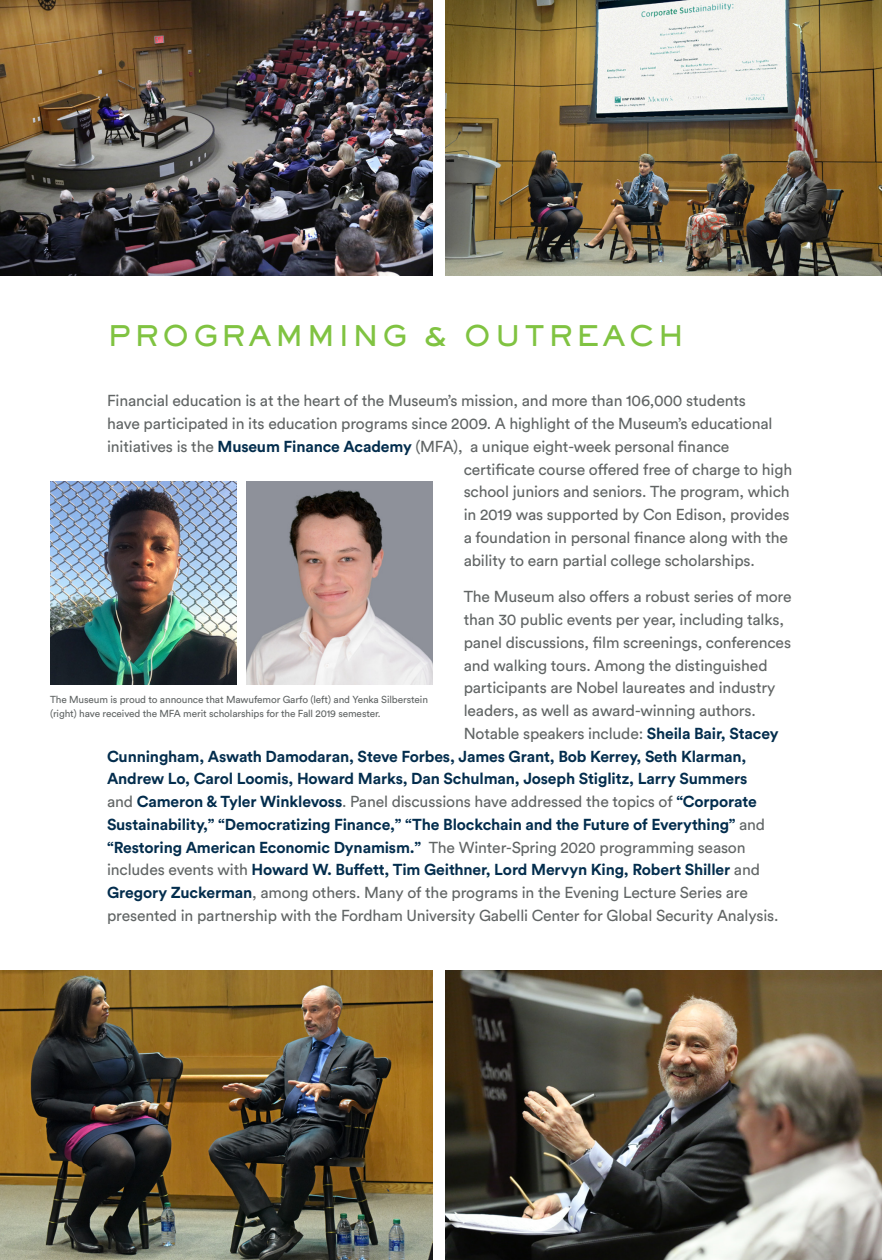
<style>
.page{position:relative;width:882px;height:1260px;background:#fff}
.page>*{position:absolute;margin:0;border:0;box-sizing:border-box;transform-origin:0 0}
.t1{font:800 28px "Sackers Gothic Std";letter-spacing:.1em;color:#80c341}
.t2{font:15.75px "Circular Std";letter-spacing:-.01em;color:#616565}
.t3{font:700 15.75px "Circular Std";letter-spacing:-.01em;color:#032d4d}
.t4{font:10.15px/14px "Circular Std";letter-spacing:-.01em;color:#616565}
.s1{font-weight:700;color:#032d4d}
.s2{font-weight:400;color:#616565}
</style>
<div class="page">
<img style="left:446px;top:0;width:436px;height:276px">
<img style="left:0;top:970px;width:432px;height:290px">
<img style="left:0;top:0;width:432px;height:276px">
<img style="left:446px;top:970px;width:436px;height:290px">
<img style="left:50px;top:481px;width:186px;height:204px">
<img style="left:246px;top:481px;width:186px;height:204px">
<h1 class="t1" style="left:107px;top:317px;width:579px">PROGRAMMING &amp; OUTREACH</h1>
<p class="t2" style="left:107px;top:391px;width:640px">Financial education is at the heart of the Museum’s mission, and more than 106,000 students</p>
<p class="t2" style="left:107px;top:414px;width:667px">have participated in its education programs since 2009. A highlight of the Museum’s educational</p>
<p class="t2" style="left:107px;top:437px;width:624px">initiatives is the <span class="s1">Museum Finance Academy</span> (MFA), a unique eight-week personal finance</p>
<p class="t2" style="left:464px;top:460px;width:330px">certificate course offered free of charge to high</p>
<p class="t2" style="left:464px;top:482px;width:328px">school juniors and seniors. The program, which</p>
<p class="t2" style="left:464px;top:505px;width:327px">in 2019 was supported by Con Edison, provides</p>
<p class="t2" style="left:464px;top:528px;width:326px">a foundation in personal finance along with the</p>
<p class="t2" style="left:464px;top:551px;width:293px">ability to earn partial college scholarships.</p>
<p class="t2" style="left:464px;top:587px;width:329px">The Museum also offers a robust series of more</p>
<p class="t2" style="left:464px;top:610px;width:322px">than 30 public events per year, including talks,</p>
<p class="t2" style="left:464px;top:633px;width:329px">panel discussions, film screenings, conferences</p>
<p class="t2" style="left:464px;top:656px;width:305px">and walking tours. Among the distinguished</p>
<p class="t2" style="left:464px;top:678px;width:313px">participants are Nobel laureates and industry</p>
<p class="t2" style="left:464px;top:701px;width:294px">leaders, as well as award-winning authors.</p>
<p class="t2" style="left:464px;top:724px;width:316px">Notable speakers include: <span class="s1">Sheila Bair, Stacey</span></p>
<p class="t3" style="left:107px;top:746px;width:641px">Cunningham, Aswath Damodaran, Steve Forbes, James Grant, Bob Kerrey, Seth Klarman,</p>
<p class="t3" style="left:107px;top:769px;width:642px">Andrew Lo, Carol Loomis, Howard Marks, Dan Schulman, Joseph Stiglitz, Larry Summers</p>
<p class="t2" style="left:107px;top:792px;width:651px">and <span class="s1">Cameron &amp; Tyler Winklevoss</span>. Panel discussions have addressed the topics of <span class="s1">“Corporate</span></p>
<p class="t3" style="left:107px;top:814px;width:660px">Sustainability,” “Democratizing Finance,” “The Blockchain and the Future of Everything” <span class="s2">and</span></p>
<p class="t2" style="left:107px;top:837px;width:640px"><span class="s1">“Restoring American Economic Dynamism.”</span> The Winter-Spring 2020 programming season</p>
<p class="t3" style="left:107px;top:860px;width:654px"><span class="s2">includes events with</span> Howard W. Buffett, Tim Geithner, Lord Mervyn King, Robert Shiller <span class="s2">and</span></p>
<p class="t2" style="left:107px;top:883px;width:642px"><span class="s1">Gregory Zuckerman</span>, among others. Many of the programs in the Evening Lecture Series are</p>
<p class="t2" style="left:107px;top:906px;width:673px">presented in partnership with the Fordham University Gabelli Center for Global Security Analysis.</p>
<p class="t4" style="left:50px;top:692px;width:380px">The Museum is proud to announce that Mawufemor Garfo (left) and Yenka Silberstein (right) have received the MFA merit scholarships for the Fall 2019 semester.</p>
</div>
